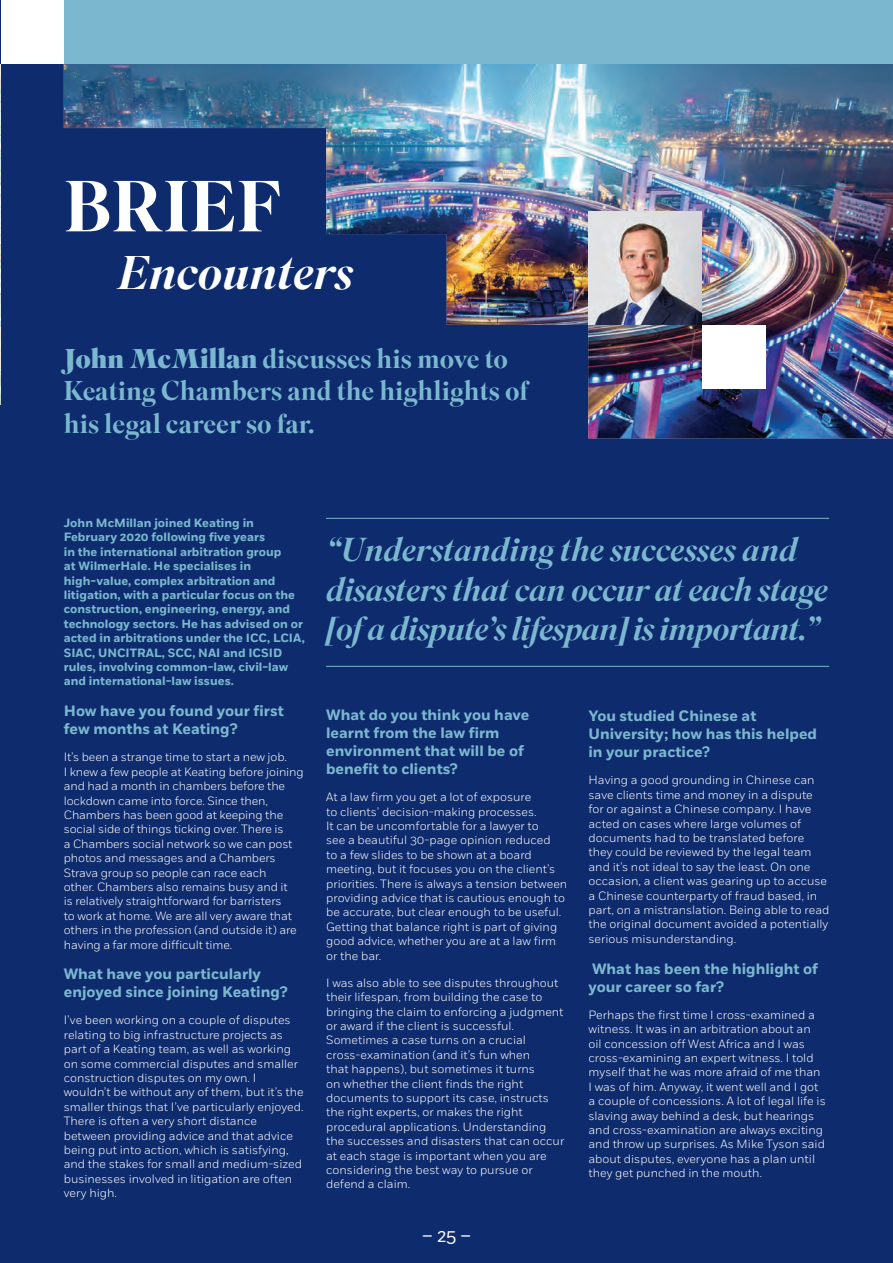
<style>
.page{position:relative;width:893px;height:1263px;background:#0d2b6d}
.page>*{position:absolute;margin:0;border:0;box-sizing:border-box;transform-origin:0 0}
.t1{font:500 72px "Superior Title";letter-spacing:.005em;color:#fff}
.t2{font:italic 500 48px "Superior Title";color:#fff}
.t3{font:italic 500 33px/39.6px "Superior Title";letter-spacing:-.01em;color:#7bb8cf}
.t4{font:500 27px/32.4px "Superior Title";color:#7bb8cf}
.t5{font:18px "Fort";color:#fff}
.t6{font:700 15px/18px "Fort";color:#7bb8cf}
.t7{font:300 12px/14.4px "Fort";color:#fff}
.t8{font:700 12px/14.4px "Fort";color:#7bb8cf}
.s1{font-weight:900}
</style>
<div class="page">
<img style="left:64px;top:64px;width:829px;height:374px">
<hr style="left:326px;top:518px;width:503px;height:1px;background:#7bb8cf">
<hr style="left:326px;top:666px;width:503px;height:1px;background:#7bb8cf">
<img style="left:588px;top:211px;width:114px;height:114px">
<div style="left:702px;top:325px;width:63px;height:64px;background:#fff"></div>
<div style="left:64px;top:0;width:829px;height:64px;background:#7bb8cf"></div>
<div style="left:0;top:0;width:64px;height:64px;background:#fff"></div>
<img style="left:0;top:64px;width:1px;height:340px">
<hr style="left:0;top:0;width:1px;height:64px;background:#0d2b6d">
<h1 class="t1" style="left:64px;top:162px;width:219px">BRIEF</h1>
<h2 class="t2" style="left:118px;top:244px;width:237px">Encounters</h2>
<h3 class="t4" style="left:64px;top:343px;width:466px"><span class="s1">John McMillan</span> discusses his move to<br>Keating Chambers and the highlights of his legal career so far.</h3>
<p class="t8" style="left:64px;top:516px;width:243px">John McMillan joined Keating in February 2020 following five years<br>in the international arbitration group<br>at WilmerHale. He specialises in high-value, complex arbitration and litigation, with a particular focus on the construction, engineering, energy, and technology sectors. He has advised on or acted in arbitrations under the ICC, LCIA, SIAC, UNCITRAL, SCC, NAI and ICSID rules, involving common-law, civil-law and international-law issues.</p>
<p class="t6" style="left:64px;top:702px;width:222px">How have you found your first few months at Keating?</p>
<p class="t7" style="left:64px;top:750px;width:241px">It’s been a strange time to start a new job.<br>I knew a few people at Keating before joining and had a month in chambers before the lockdown came into force. Since then, Chambers has been good at keeping the social side of things ticking over. There is<br>a Chambers social network so we can post photos and messages and a Chambers Strava group so people can race each<br>other. Chambers also remains busy and it<br>is relatively straightforward for barristers<br>to work at home. We are all very aware that others in the profession (and outside it) are having a far more difficult time.</p>
<p class="t6" style="left:64px;top:965px;width:225px">What have you particularly enjoyed since joining Keating?</p>
<p class="t7" style="left:64px;top:1013px;width:242px">I’ve been working on a couple of disputes relating to big infrastructure projects as part of a Keating team, as well as working on some commercial disputes and smaller construction disputes on my own. I wouldn’t be without any of them, but it’s the smaller things that I’ve particularly enjoyed.<br>There is often a very short distance between providing advice and that advice being put into action, which is satisfying, and the stakes for small and medium-sized businesses involved in litigation are often very high.</p>
<h3 class="t3" style="left:326px;top:530px;width:503px">“Understanding the successes and disasters that can occur at each stage [of a dispute’s lifespan] is important.”</h3>
<p class="t6" style="left:326px;top:706px;width:205px">What do you think you have learnt from the law firm environment that will be of benefit to clients?</p>
<p class="t7" style="left:326px;top:790px;width:243px">At a law firm you get a lot of exposure<br>to clients’ decision-making processes.<br>It can be uncomfortable for a lawyer to<br>see a beautiful 30-page opinion reduced<br>to a few slides to be shown at a board meeting, but it focuses you on the client’s priorities. There is always a tension between providing advice that is cautious enough to be accurate, but clear enough to be useful.<br>Getting that balance right is part of giving good advice, whether you are at a law firm or the bar.</p>
<p class="t7" style="left:326px;top:975px;width:240px">I was also able to see disputes throughout their lifespan, from building the case to bringing the claim to enforcing a judgment or award if the client is successful.<br>Sometimes a case turns on a crucial cross-examination (and it’s fun when<br>that happens), but sometimes it turns<br>on whether the client finds the right documents to support its case, instructs the right experts, or makes the right procedural applications. Understanding the successes and disasters that can occur at each stage is important when you are considering the best way to pursue or defend a claim.</p>
<h3 class="t5" style="left:422px;top:1224px;width:50px">– 25 –</h3>
<p class="t6" style="left:588px;top:707px;width:230px">You studied Chinese at<br>University; how has this helped in your practice?</p>
<p class="t7" style="left:588px;top:773px;width:242px">Having a good grounding in Chinese can save clients time and money in a dispute for or against a Chinese company. I have acted on cases where large volumes of documents had to be translated before they could be reviewed by the legal team and it’s not ideal to say the least. On one occasion, a client was gearing up to accuse a Chinese counterparty of fraud based, in part, on a mistranslation. Being able to read the original document avoided a potentially serious misunderstanding.</p>
<p class="t6" style="left:588px;top:960px;width:231px">What has been the highlight of your career so far?</p>
<p class="t7" style="left:588px;top:1007px;width:239px">Perhaps the first time I cross-examined a witness. It was in an arbitration about an oil concession off West Africa and I was cross-examining an expert witness. I told myself that he was more afraid of me than I was of him. Anyway, it went well and I got a couple of concessions. A lot of legal life is slaving away behind a desk, but hearings and cross-examination are always exciting and throw up surprises. As Mike Tyson said about disputes, everyone has a plan until they get punched in the mouth.</p>
</div>
